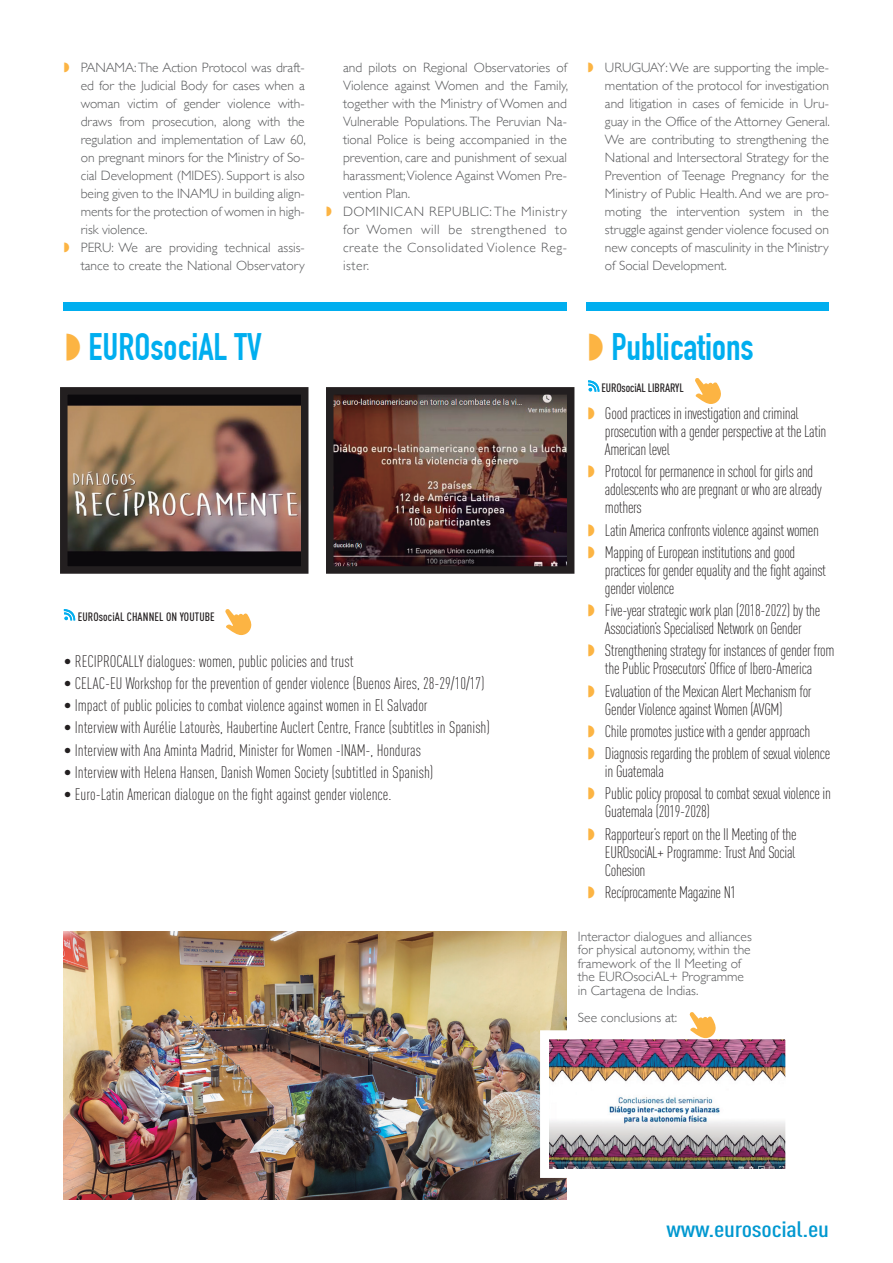
<style>
.page{position:relative;width:893px;height:1263px;background:#fff}
.page>*{position:absolute;margin:0;border:0;box-sizing:border-box;transform-origin:0 0}
.t1{font:700 37.5px "DIN Condensed";color:#00aeef}
._0_web{font:500 condensed 22.05px "DIN Pro";letter-spacing:-.01em;color:#0098d0;scale:1.25 1}
._0_enumeracion_cuadr{font:300 condensed 16.5px/18px "DIN Pro";letter-spacing:-.02em;color:#231f20}
._0_enumeracion_cuadr-2{font:300 condensed 16.5px "DIN Pro";color:#231f20}
.texto_enumeracion{font:300 13.5px/18px "Gill Sans";color:#57585a;text-align:justify}
._0_enumeracion_cuadr-3{font:500 condensed 12px "DIN Pro";letter-spacing:.01em;color:#231f20}
._0_enumeracion_cuadr-4{font:500 condensed 12px "DIN Pro";letter-spacing:-.01em;color:#231f20}
.s1{color:#fcb443}
</style>
<div class="page">
<div style="left:64px;top:302px;width:503px;height:9px;background:#00aeef"></div>
<img style="left:69px;top:396px;width:230px;height:169px">
<div style="left:60px;top:387px;width:248px;height:187px;border:8px solid #231f20"></div>
<img style="left:335px;top:396px;width:230px;height:169px">
<div style="left:326px;top:387px;width:248px;height:187px;border:8px solid #231f20"></div>
<svg style="left:64px;top:609px;width:11px;height:11px"></svg>
<div style="left:587px;top:302px;width:242px;height:9px;background:#00aeef"></div>
<svg style="left:588px;top:380px;width:11px;height:12px"></svg>
<img style="left:64px;top:931px;width:503px;height:268px">
<img style="left:550px;top:1040px;width:234px;height:128px">
<div style="left:540px;top:1030px;width:254px;height:148px;border:9px solid #fff"></div>
<svg style="left:695px;top:378px;width:26px;height:26px"></svg>
<svg style="left:225px;top:609px;width:27px;height:26px"></svg>
<svg style="left:689px;top:1012px;width:27px;height:26px"></svg>
<p class="texto_enumeracion" style="left:81px;top:58px;width:227px;text-indent:-17px"><span class="s1">◗</span> PANAMA: The Action Protocol was draft&shy;ed for the Judicial Body for cases when a woman victim of gender violence with&shy;draws from prosecution, along with the regulation and implementation of Law 60, on pregnant minors for the Ministry of So&shy;cial Development (MIDES). Support is also being given to the INAMU in building align&shy;ments for the protection of women in high&shy;risk violence.</p>
<p class="texto_enumeracion" style="left:64px;top:238px;width:242px;text-align:right"><span class="s1">◗</span> PERU: We are providing technical assis&shy;tance to create the National Observatory</p>
<p class="texto_enumeracion" style="left:343px;top:58px;width:227px">and pilots on Regional Observatories of Violence against Women and the Family, together with the Ministry of Women and Vulnerable Populations. The Peruvian Na&shy;tional Police is being accompanied in the prevention, care and punishment of sexual harassment; Violence Against Women Pre&shy;vention Plan.</p>
<p class="texto_enumeracion" style="left:343px;top:202px;width:225px;text-indent:-17px"><span class="s1">◗</span> DOMINICAN REPUBLIC: The Ministry for Women will be strengthened to create the Consolidated Violence Reg&shy;ister.</p>
<p class="texto_enumeracion" style="left:605px;top:58px;width:227px;text-indent:-17px"><span class="s1">◗</span> URUGUAY: We are supporting the imple&shy;mentation of the protocol for investigation and litigation in cases of femicide in Uru&shy;guay in the Office of the Attorney General.<br>We are contributing to strengthening the National and Intersectoral Strategy for the Prevention of Teenage Pregnancy for the Ministry of Public Health. And we are pro&shy;moting the intervention system in the struggle against gender violence focused on new concepts of masculinity in the Ministry of Social Development.</p>
<p class="t1" style="left:65px;top:325px;width:198px"><span class="s1">◗</span> EUROsociAL TV</p>
<p class="_0_enumeracion_cuadr-3" style="left:78px;top:607px;width:139px">EUROsociAL CHANNEL ON YOUTUBE</p>
<p class="_0_enumeracion_cuadr-2" style="left:64px;top:649px;width:291px">• RECIPROCALLY dialogues: women, public policies and trust</p>
<p class="_0_enumeracion_cuadr-2" style="left:64px;top:671px;width:422px">• CELAC-EU Workshop for the prevention of gender violence (Buenos Aires, 28-29/10/17)</p>
<p class="_0_enumeracion_cuadr-2" style="left:64px;top:694px;width:365px">• Impact of public policies to combat violence against women in El Salvador</p>
<p class="_0_enumeracion_cuadr-2" style="left:64px;top:716px;width:428px">• Interview with Aurélie Latourès, Haubertine Auclert Centre, France (subtitles in Spanish)</p>
<p class="_0_enumeracion_cuadr-2" style="left:64px;top:738px;width:359px">• Interview with Ana Aminta Madrid, Minister for Women -INAM-, Honduras</p>
<p class="_0_enumeracion_cuadr-2" style="left:64px;top:760px;width:371px">• Interview with Helena Hansen, Danish Women Society (subtitled in Spanish)</p>
<p class="_0_enumeracion_cuadr-2" style="left:64px;top:783px;width:329px">• Euro-Latin American dialogue on the fight against gender violence.</p>
<p class="t1" style="left:588px;top:325px;width:167px"><span class="s1">◗</span> Publications</p>
<p class="_0_enumeracion_cuadr-4" style="left:601px;top:379px;width:84px">EUROsociAL LIBRARYL</p>
<p class="_0_enumeracion_cuadr" style="left:605px;top:403px;width:223px;text-indent:-17px"><span class="s1">◗</span> Good practices in investigation and criminal prosecution with a gender perspective at the Latin<br>American level</p>
<p class="_0_enumeracion_cuadr" style="left:605px;top:461px;width:218px;text-indent:-17px"><span class="s1">◗</span> Protocol for permanence in school for girls and adolescents who are pregnant or who are already mothers</p>
<p class="_0_enumeracion_cuadr" style="left:588px;top:520px;width:233px"><span class="s1">◗</span> Latin America confronts violence against women</p>
<p class="_0_enumeracion_cuadr" style="left:605px;top:542px;width:223px;text-indent:-17px"><span class="s1">◗</span> Mapping of European institutions and good practices for gender equality and the fight against gender violence</p>
<p class="_0_enumeracion_cuadr" style="left:588px;top:600px;width:234px;text-align:center"><span class="s1">◗</span> Five-year strategic work plan (2018-2022) by the<br>Association’s Specialised Network on Gender</p>
<p class="_0_enumeracion_cuadr" style="left:588px;top:640px;width:248px;text-align:center"><span class="s1">◗</span> Strengthening strategy for instances of gender from the Public Prosecutors’ Office of Ibero-America</p>
<p class="_0_enumeracion_cuadr" style="left:605px;top:681px;width:208px;text-indent:-17px"><span class="s1">◗</span> Evaluation of the Mexican Alert Mechanism for<br>Gender Violence against Women (AVGM)</p>
<p class="_0_enumeracion_cuadr" style="left:588px;top:721px;width:224px"><span class="s1">◗</span> Chile promotes justice with a gender approach</p>
<p class="_0_enumeracion_cuadr" style="left:605px;top:743px;width:227px;text-indent:-17px"><span class="s1">◗</span> Diagnosis regarding the problem of sexual violence in Guatemala</p>
<p class="_0_enumeracion_cuadr" style="left:605px;top:783px;width:227px;text-indent:-17px"><span class="s1">◗</span> Public policy proposal to combat sexual violence in<br>Guatemala (2019-2028)</p>
<p class="_0_enumeracion_cuadr" style="left:605px;top:824px;width:193px;text-align:justify;text-indent:-17px"><span class="s1">◗</span> Rapporteur’s report on the II Meeting of the EUROsociAL+ Programme: Trust And Social Cohesion</p>
<p class="_0_enumeracion_cuadr" style="left:588px;top:882px;width:150px"><span class="s1">◗</span> Recíprocamente Magazine N1</p>
<p class="texto_enumeracion" style="left:578px;top:929px;width:175px;line-height:13.5px;text-align:left">Interactor dialogues and alliances for physical autonomy, within the framework of the II Meeting of the EUROsociAL+ Programme in Cartagena de Indias.</p>
<p class="texto_enumeracion" style="left:578px;top:1007px;width:101px">See conclusions at:</p>
<p class="_0_web" style="left:667px;top:1213px;width:132px">www.eurosocial.eu</p>
</div>
